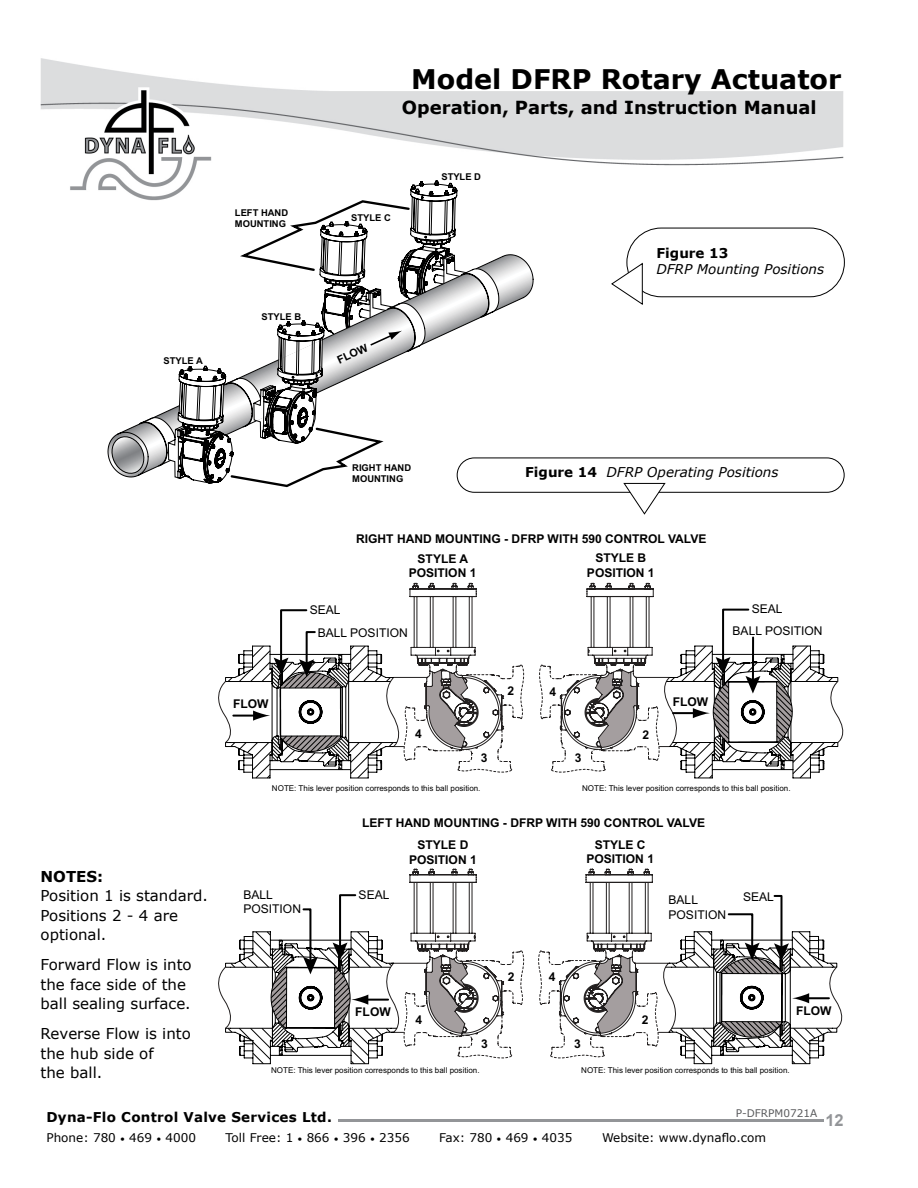
<style>
.page{position:relative;width:918px;height:1188px;background:#fff}
.page>*{position:absolute;margin:0;border:0;box-sizing:border-box;transform-origin:0 0}
.t1{font:700 27px "Verdana";color:#000}
.t2{font:700 18px "Verdana";color:#000}
.t3{font:700 16.5px "Arial";color:#939598}
.t4{font:15px/19.5px "Verdana";color:#000}
.t5{font:700 15px "Verdana";color:#000}
.t6{font:italic 13.5px "Verdana";color:#000}
.t7{font:700 13.5px "Verdana";letter-spacing:.02em;color:#000}
.t8{font:700 13.5px "Verdana";color:#000}
.t9{font:700 12px/14.5px "Arial";color:#000;text-align:center}
.t10{font:12px "Verdana";color:#000}
.t11{font:12px/22.8px "Arial";color:#000}
.t12{font:700 10.95px "Arial";color:#000}
.t13{font:10.5px "Verdana";color:#5a5b5d}
.t14{font:700 9.45px/11.2px "Arial";color:#000}
.t15{font:8.1px "Arial";color:#000}
.s1{font-weight:700;font-style:normal}
.s2{font-size:9px}
</style>
<div class="page">
<img style="left:41px;top:58px;width:803px;height:143px">
<hr style="left:338px;top:1120px;width:486px;height:2px;background:#939598">
<svg style="left:108px;top:254px;width:425px;height:217px"></svg>
<svg style="left:457px;top:254px;width:46px;height:64px"></svg>
<svg style="left:177px;top:180px;width:280px;height:304px"></svg>
<svg style="left:411px;top:288px;width:18px;height:64px"></svg>
<svg style="left:109px;top:340px;width:120px;height:139px"></svg>
<svg style="left:229px;top:199px;width:182px;height:288px"></svg>
<div style="left:627px;top:228px;width:218px;height:69px;border:1px solid #000;border-radius:34px"></div>
<svg style="left:611px;top:263px;width:32px;height:42px"></svg>
<svg style="left:539px;top:582px;width:300px;height:197px"></svg>
<svg style="left:225px;top:582px;width:300px;height:197px"></svg>
<svg style="left:225px;top:868px;width:300px;height:196px"></svg>
<svg style="left:538px;top:868px;width:300px;height:196px"></svg>
<div style="left:457px;top:458px;width:387px;height:34px;border:1px solid #000;border-radius:17px"></div>
<svg style="left:624px;top:483px;width:41px;height:31px"></svg>
<h1 class="t1" style="left:411px;top:60px;width:432px">Model DFRP Rotary Actuator</h1>
<h2 class="t2" style="left:402px;top:95px;width:416px">Operation, Parts, and Instruction Manual</h2>
<p class="t14" style="left:235px;top:207px;width:55px">LEFT HAND<br>MOUNTING</p>
<p class="t14" style="left:164px;top:356px;width:41px">STYLE A</p>
<p class="t14" style="left:262px;top:311px;width:41px">STYLE B</p>
<p class="t14" style="left:351px;top:212px;width:41px">STYLE C</p>
<h3 class="t12" style="left:335px;top:354px;width:34px;rotate:-25deg">FLOW</h3>
<p class="t14" style="left:441px;top:171px;width:41px">STYLE D</p>
<h3 class="t8" style="left:657px;top:243px;width:73px">Figure 13</h3>
<h3 class="t6" style="left:657px;top:260px;width:169px">DFRP Mounting Positions</h3>
<h3 class="t5" style="left:41px;top:866px;width:64px">NOTES:</h3>
<h3 class="t4" style="left:41px;top:886px;width:169px">Position 1 is standard.<br>Positions 2 - 4 are optional.</h3>
<h3 class="t4" style="left:41px;top:955px;width:153px">Forward Flow is into the face side of the ball sealing surface.</h3>
<h3 class="t4" style="left:41px;top:1024px;width:152px">Reverse Flow is into the hub side of<br>the ball.</h3>
<p class="t14" style="left:352px;top:462px;width:60px">RIGHT HAND<br>MOUNTING</p>
<h3 class="t6" style="left:525px;top:463px;width:255px"><span class="s1">Figure 14</span> DFRP Operating Positions</h3>
<h3 class="t9" style="left:356px;top:531px;width:352px">RIGHT HAND MOUNTING - DFRP WITH 590 CONTROL VALVE</h3>
<h3 class="t9" style="left:409px;top:552px;width:69px">STYLE A<br>POSITION 1</h3>
<h3 class="t9" style="left:587px;top:551px;width:69px">STYLE B<br>POSITION 1</h3>
<h3 class="t9" style="left:233px;top:697px;width:37px">FLOW</h3>
<h3 class="t11" style="left:318px;top:598px;width:92px;text-indent:-8px">SEAL<br>BALL POSITION</h3>
<h3 class="t11" style="left:733px;top:598px;width:92px;line-height:21.8px;text-indent:19px">SEAL<br>BALL POSITION</h3>
<h3 class="t9" style="left:508px;top:684px;width:8px">2</h3>
<h3 class="t9" style="left:549px;top:685px;width:8px">4</h3>
<h3 class="t9" style="left:415px;top:727px;width:8px">4</h3>
<h3 class="t9" style="left:642px;top:728px;width:8px">2</h3>
<h3 class="t9" style="left:575px;top:751px;width:8px">3</h3>
<h3 class="t9" style="left:481px;top:751px;width:8px">3</h3>
<h3 class="t9" style="left:673px;top:695px;width:37px">FLOW</h3>
<p class="t15" style="left:272px;top:782px;width:210px">NOTE: This lever position corresponds to this ball position.</p>
<p class="t15" style="left:582px;top:782px;width:210px">NOTE: This lever position corresponds to this ball position.</p>
<h3 class="t9" style="left:362px;top:816px;width:344px">LEFT HAND MOUNTING - DFRP WITH 590 CONTROL VALVE</h3>
<h3 class="t11" style="left:243px;top:883px;width:31px">BALL</h3>
<h3 class="t11" style="left:359px;top:883px;width:32px">SEAL</h3>
<h3 class="t11" style="left:243px;top:898px;width:59px">POSITION</h3>
<h3 class="t9" style="left:409px;top:838px;width:69px">STYLE D<br>POSITION 1</h3>
<h3 class="t9" style="left:586px;top:838px;width:69px">STYLE C<br>POSITION 1</h3>
<h3 class="t11" style="left:669px;top:889px;width:31px">BALL</h3>
<h3 class="t11" style="left:743px;top:885px;width:32px">SEAL</h3>
<h3 class="t11" style="left:669px;top:903px;width:59px">POSITION</h3>
<h3 class="t9" style="left:508px;top:970px;width:8px">2</h3>
<h3 class="t9" style="left:549px;top:970px;width:8px">4</h3>
<h3 class="t9" style="left:355px;top:1005px;width:37px">FLOW</h3>
<h3 class="t9" style="left:796px;top:1004px;width:37px">FLOW</h3>
<h3 class="t9" style="left:415px;top:1013px;width:8px">4</h3>
<h3 class="t9" style="left:642px;top:1013px;width:8px">2</h3>
<h3 class="t9" style="left:574px;top:1037px;width:8px">3</h3>
<h3 class="t9" style="left:481px;top:1037px;width:8px">3</h3>
<p class="t15" style="left:271px;top:1065px;width:210px">NOTE: This lever position corresponds to this ball position.</p>
<p class="t15" style="left:581px;top:1065px;width:210px">NOTE: This lever position corresponds to this ball position.</p>
<p class="t13" style="left:736px;top:1106px;width:83px">P-DFRPM0721A</p>
<h3 class="t7" style="left:46px;top:1108px;width:287px">Dyna-Flo Control Valve Services Ltd.</h3>
<h3 class="t10" style="left:46px;top:1130px;width:151px">Phone: 780 <span class="s2">•</span> 469 <span class="s2">•</span> 4000</h3>
<h3 class="t10" style="left:226px;top:1130px;width:186px">Toll Free: 1 <span class="s2">•</span> 866 <span class="s2">•</span> 396 <span class="s2">•</span> 2356</h3>
<h3 class="t10" style="left:439px;top:1130px;width:135px">Fax: 780 <span class="s2">•</span> 469 <span class="s2">•</span> 4035</h3>
<h3 class="t10" style="left:602px;top:1130px;width:165px">Website: www.dynaflo.com</h3>
<h3 class="t3" style="left:825px;top:1108px;width:20px">12</h3>
</div>
